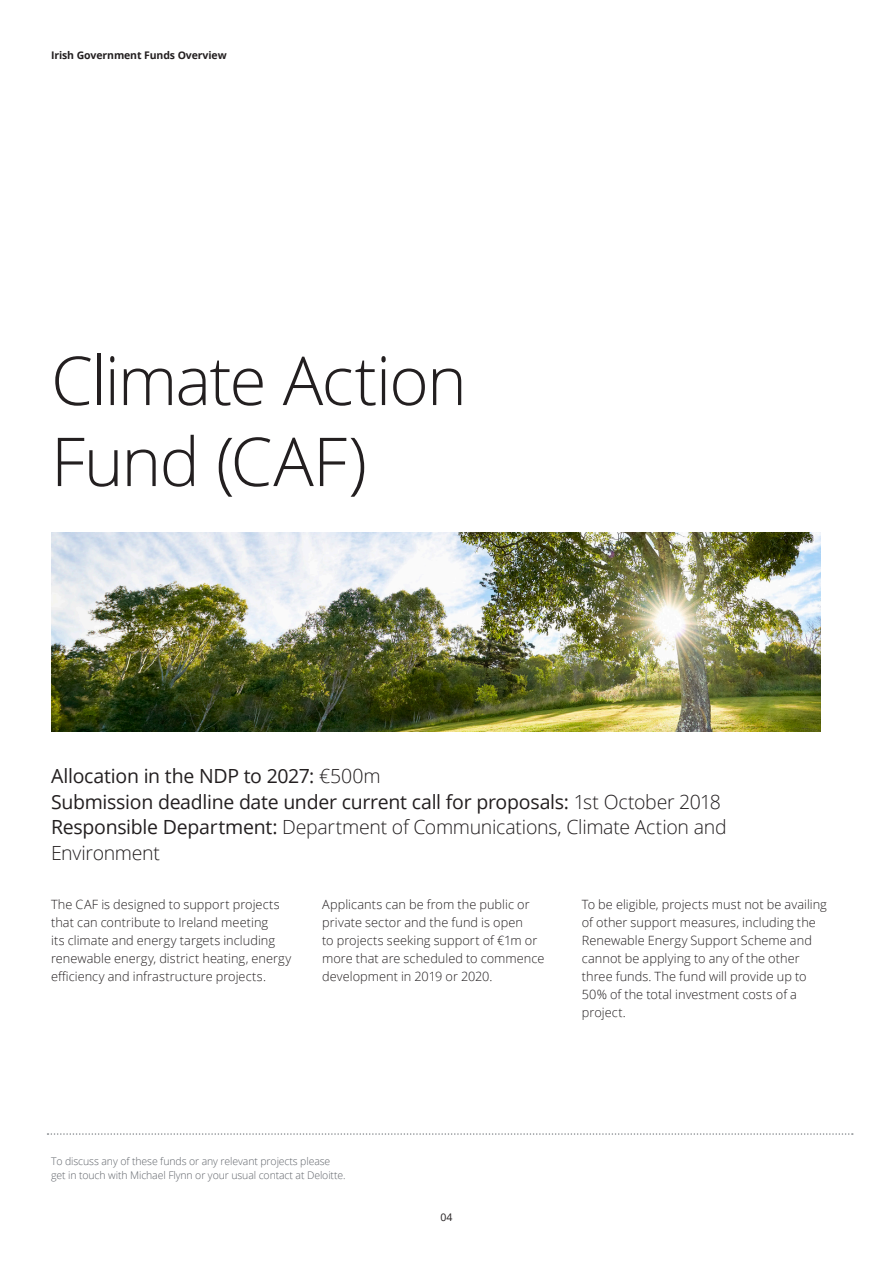
<style>
.page{position:relative;width:893px;height:1263px;background:#fff}
.page>*{position:absolute;margin:0;border:0;box-sizing:border-box;transform-origin:0 0}
.Story_heading_light{font:300 67.5px/81px "Open Sans";letter-spacing:-.025em;color:#231f20}
.Introduction__14_18p{font:19.5px "Open Sans";letter-spacing:-.015em;color:#231f20}
.Introduction__14_18p-2{font:300 19.5px/25.5px "Open Sans";letter-spacing:-.015em;color:#231f20}
.Body_copy__8_5_12pt{font:300 12.75px/18px "Open Sans";letter-spacing:.005em;color:#231f20}
.Brochure_title___Rig{font:300 10.5px/14.2px "Open Sans";letter-spacing:-.01em;color:#5f6369}
.t1{font:700 10.5px "Open Sans";letter-spacing:-.01em;color:#231f20}
.t2{font:10.5px "Open Sans";color:#231f20}
.s1{font-weight:300}
.s2{font-weight:400}
</style>
<div class="page">
<img style="left:51px;top:533px;width:770px;height:198px">
<svg style="left:48px;top:1133px;width:805px;height:2px"></svg>
<p class="t1" style="left:51px;top:48px;width:177px">Irish Government Funds Overview</p>
<p class="Story_heading_light" style="left:51px;top:338px;width:417px">Climate Action<br>Fund (CAF)</p>
<p class="Introduction__14_18p" style="left:51px;top:763px;width:331px">Allocation in the NDP to 2027: <span class="s1">€500m</span></p>
<p class="Introduction__14_18p" style="left:51px;top:788px;width:671px">Submission deadline date under current call for proposals: <span class="s1">1st October 2018</span></p>
<p class="Introduction__14_18p-2" style="left:51px;top:814px;width:677px"><span class="s2">Responsible Department:</span> Department of Communications, Climate Action and<br>Environment</p>
<p class="Body_copy__8_5_12pt" style="left:51px;top:895px;width:242px">The CAF is designed to support projects that can contribute to Ireland meeting<br>its climate and energy targets including renewable energy, district heating, energy efficiency and infrastructure projects.</p>
<p class="Body_copy__8_5_12pt" style="left:322px;top:895px;width:224px">Applicants can be from the public or private sector and the fund is open<br>to projects seeking support of €1m or more that are scheduled to commence development in 2019 or 2020.</p>
<p class="Body_copy__8_5_12pt" style="left:582px;top:895px;width:247px">To be eligible, projects must not be availing of other support measures, including the Renewable Energy Support Scheme and cannot be applying to any of the other three funds. The fund will provide up to 50% of the total investment costs of a project.</p>
<p class="Brochure_title___Rig" style="left:51px;top:1153px;width:296px">To discuss any of these funds or any relevant projects please get in touch with Michael Flynn or your usual contact at Deloitte.</p>
<p class="t2" style="left:441px;top:1210px;width:13px">04</p>
</div>
